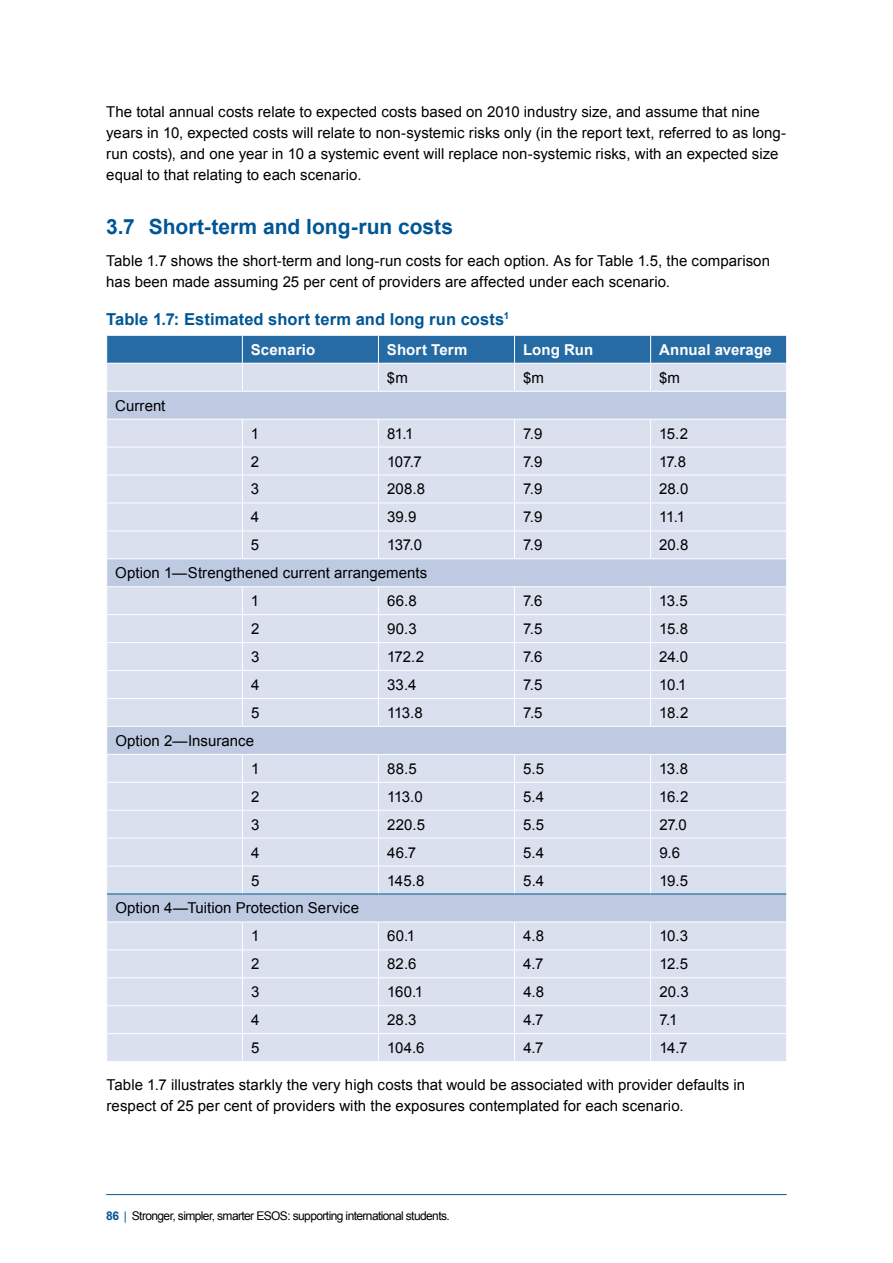
<style>
.page{position:relative;width:893px;height:1263px;background:#fff}
.page>*{position:absolute;margin:0;border:0;box-sizing:border-box;transform-origin:0 0}
.t1{font:700 21px "Arial";color:#005695}
.t2{font:700 16.5px "Arial";letter-spacing:.005em;color:#005695}
.t3{font:15px/21px "Arial";letter-spacing:.005em;color:#000}
.t4{font:700 15px "Arial";letter-spacing:.01em;color:#fff}
.t5{font:12px "Arial";letter-spacing:-.05em;color:#000}
.s1{font-weight:700;color:#005695}
.s2{color:#005695}
</style>
<div class="page">
<hr style="left:106px;top:1194px;width:681px;height:1px;background:#005695">
<svg style="left:106px;top:335px;width:681px;height:726px;background:#d0d9ea"></svg>
<hr style="left:107px;top:894px;width:135px;height:1px;background:#005695">
<hr style="left:242px;top:894px;width:136px;height:1px;background:#005695">
<hr style="left:378px;top:894px;width:136px;height:1px;background:#005695">
<hr style="left:514px;top:894px;width:137px;height:1px;background:#005695">
<hr style="left:651px;top:894px;width:135px;height:1px;background:#005695">
<p class="t3" style="left:106px;top:102px;width:681px">The total annual costs relate to expected costs based on 2010 industry size, and assume that nine years in 10, expected costs will relate to non-systemic risks only (in the report text, referred to as long&shy;run costs), and one year in 10 a systemic event will replace non-systemic risks, with an expected size equal to that relating to each scenario.</p>
<h1 class="t1" style="left:106px;top:213px;width:348px">3.7 Short-term and long-run costs</h1>
<p class="t3" style="left:106px;top:250px;width:665px">Table 1.7 shows the short-term and long-run costs for each option. As for Table 1.5, the comparison has been made assuming 25 per cent of providers are affected under each scenario.</p>
<p class="t2" style="left:106px;top:308px;width:404px">Table 1.7: Estimated short term and long run costs<sup>1</sup></p>
<p class="t4" style="left:251px;top:340px;width:66px">Scenario</p>
<p class="t4" style="left:387px;top:340px;width:82px">Short Term</p>
<p class="t4" style="left:523px;top:340px;width:72px">Long Run</p>
<p class="t4" style="left:659px;top:340px;width:114px">Annual average</p>
<p class="t3" style="left:387px;top:367px;width:22px">$m</p>
<p class="t3" style="left:523px;top:367px;width:22px">$m</p>
<p class="t3" style="left:659px;top:367px;width:22px">$m</p>
<p class="t3" style="left:115px;top:395px;width:52px">Current</p>
<p class="t3" style="left:251px;top:423px;width:10px">1</p>
<p class="t3" style="left:387px;top:423px;width:28px">81.1</p>
<p class="t3" style="left:523px;top:423px;width:21px">7.9</p>
<p class="t3" style="left:659px;top:423px;width:30px">15.2</p>
<p class="t3" style="left:251px;top:451px;width:10px">2</p>
<p class="t3" style="left:387px;top:451px;width:36px">107.7</p>
<p class="t3" style="left:523px;top:451px;width:21px">7.9</p>
<p class="t3" style="left:659px;top:451px;width:28px">17.8</p>
<p class="t3" style="left:251px;top:479px;width:10px">3</p>
<p class="t3" style="left:387px;top:479px;width:40px">208.8</p>
<p class="t3" style="left:523px;top:479px;width:21px">7.9</p>
<p class="t3" style="left:659px;top:479px;width:31px">28.0</p>
<p class="t3" style="left:251px;top:507px;width:10px">4</p>
<p class="t3" style="left:387px;top:507px;width:31px">39.9</p>
<p class="t3" style="left:523px;top:507px;width:21px">7.9</p>
<p class="t3" style="left:659px;top:507px;width:27px">11.1</p>
<p class="t3" style="left:251px;top:535px;width:10px">5</p>
<p class="t3" style="left:387px;top:535px;width:37px">137.0</p>
<p class="t3" style="left:523px;top:535px;width:21px">7.9</p>
<p class="t3" style="left:659px;top:535px;width:31px">20.8</p>
<p class="t3" style="left:251px;top:559px;width:178px;line-height:27.9px;text-indent:-136px">Option 1—Strengthened current arrangements<br>1</p>
<p class="t3" style="left:387px;top:591px;width:31px">66.8</p>
<p class="t3" style="left:523px;top:591px;width:21px">7.6</p>
<p class="t3" style="left:659px;top:591px;width:30px">13.5</p>
<p class="t3" style="left:251px;top:618px;width:10px">2</p>
<p class="t3" style="left:387px;top:618px;width:31px">90.3</p>
<p class="t3" style="left:523px;top:618px;width:21px">7.5</p>
<p class="t3" style="left:659px;top:618px;width:30px">15.8</p>
<p class="t3" style="left:251px;top:646px;width:10px">3</p>
<p class="t3" style="left:387px;top:646px;width:38px">172.2</p>
<p class="t3" style="left:523px;top:646px;width:21px">7.6</p>
<p class="t3" style="left:659px;top:646px;width:30px">24.0</p>
<p class="t3" style="left:251px;top:674px;width:10px">4</p>
<p class="t3" style="left:387px;top:674px;width:31px">33.4</p>
<p class="t3" style="left:523px;top:674px;width:21px">7.5</p>
<p class="t3" style="left:659px;top:674px;width:29px">10.1</p>
<p class="t3" style="left:251px;top:702px;width:10px">5</p>
<p class="t3" style="left:387px;top:702px;width:37px">113.8</p>
<p class="t3" style="left:523px;top:702px;width:21px">7.5</p>
<p class="t3" style="left:659px;top:702px;width:31px">18.2</p>
<p class="t3" style="left:251px;top:727px;width:10px;line-height:27.9px;text-indent:-136px">Option 2—Insurance<br>1</p>
<p class="t3" style="left:387px;top:758px;width:31px">88.5</p>
<p class="t3" style="left:523px;top:758px;width:23px">5.5</p>
<p class="t3" style="left:659px;top:758px;width:30px">13.8</p>
<p class="t3" style="left:251px;top:786px;width:10px">2</p>
<p class="t3" style="left:387px;top:786px;width:37px">113.0</p>
<p class="t3" style="left:523px;top:786px;width:22px">5.4</p>
<p class="t3" style="left:659px;top:786px;width:31px">16.2</p>
<p class="t3" style="left:251px;top:814px;width:10px">3</p>
<p class="t3" style="left:387px;top:814px;width:39px">220.5</p>
<p class="t3" style="left:523px;top:814px;width:23px">5.5</p>
<p class="t3" style="left:659px;top:814px;width:29px">27.0</p>
<p class="t3" style="left:251px;top:842px;width:10px">4</p>
<p class="t3" style="left:387px;top:842px;width:30px">46.7</p>
<p class="t3" style="left:523px;top:842px;width:22px">5.4</p>
<p class="t3" style="left:659px;top:842px;width:22px">9.6</p>
<p class="t3" style="left:251px;top:870px;width:10px">5</p>
<p class="t3" style="left:387px;top:870px;width:39px">145.8</p>
<p class="t3" style="left:523px;top:870px;width:22px">5.4</p>
<p class="t3" style="left:659px;top:870px;width:30px">19.5</p>
<p class="t3" style="left:251px;top:894px;width:109px;line-height:27.9px;text-indent:-136px">Option 4—Tuition Protection Service<br>1</p>
<p class="t3" style="left:387px;top:926px;width:30px">60.1</p>
<p class="t3" style="left:523px;top:926px;width:22px">4.8</p>
<p class="t3" style="left:659px;top:926px;width:30px">10.3</p>
<p class="t3" style="left:251px;top:954px;width:10px">2</p>
<p class="t3" style="left:387px;top:954px;width:31px">82.6</p>
<p class="t3" style="left:523px;top:954px;width:22px">4.7</p>
<p class="t3" style="left:659px;top:954px;width:30px">12.5</p>
<p class="t3" style="left:251px;top:982px;width:10px">3</p>
<p class="t3" style="left:387px;top:982px;width:37px">160.1</p>
<p class="t3" style="left:523px;top:982px;width:22px">4.8</p>
<p class="t3" style="left:659px;top:982px;width:31px">20.3</p>
<p class="t3" style="left:251px;top:1009px;width:10px">4</p>
<p class="t3" style="left:387px;top:1009px;width:31px">28.3</p>
<p class="t3" style="left:523px;top:1009px;width:22px">4.7</p>
<p class="t3" style="left:659px;top:1009px;width:19px">7.1</p>
<p class="t3" style="left:251px;top:1037px;width:10px">5</p>
<p class="t3" style="left:387px;top:1037px;width:39px">104.6</p>
<p class="t3" style="left:523px;top:1037px;width:22px">4.7</p>
<p class="t3" style="left:659px;top:1037px;width:30px">14.7</p>
<p class="t3" style="left:107px;top:1074px;width:640px">Table 1.7 illustrates starkly the very high costs that would be associated with provider defaults in respect of 25 per cent of providers with the exposures contemplated for each scenario.</p>
<p class="t5" style="left:106px;top:1208px;width:345px"><span class="s1">86</span> <span class="s2">|</span> Stronger, simpler, smarter ESOS: supporting international students.</p>
</div>
